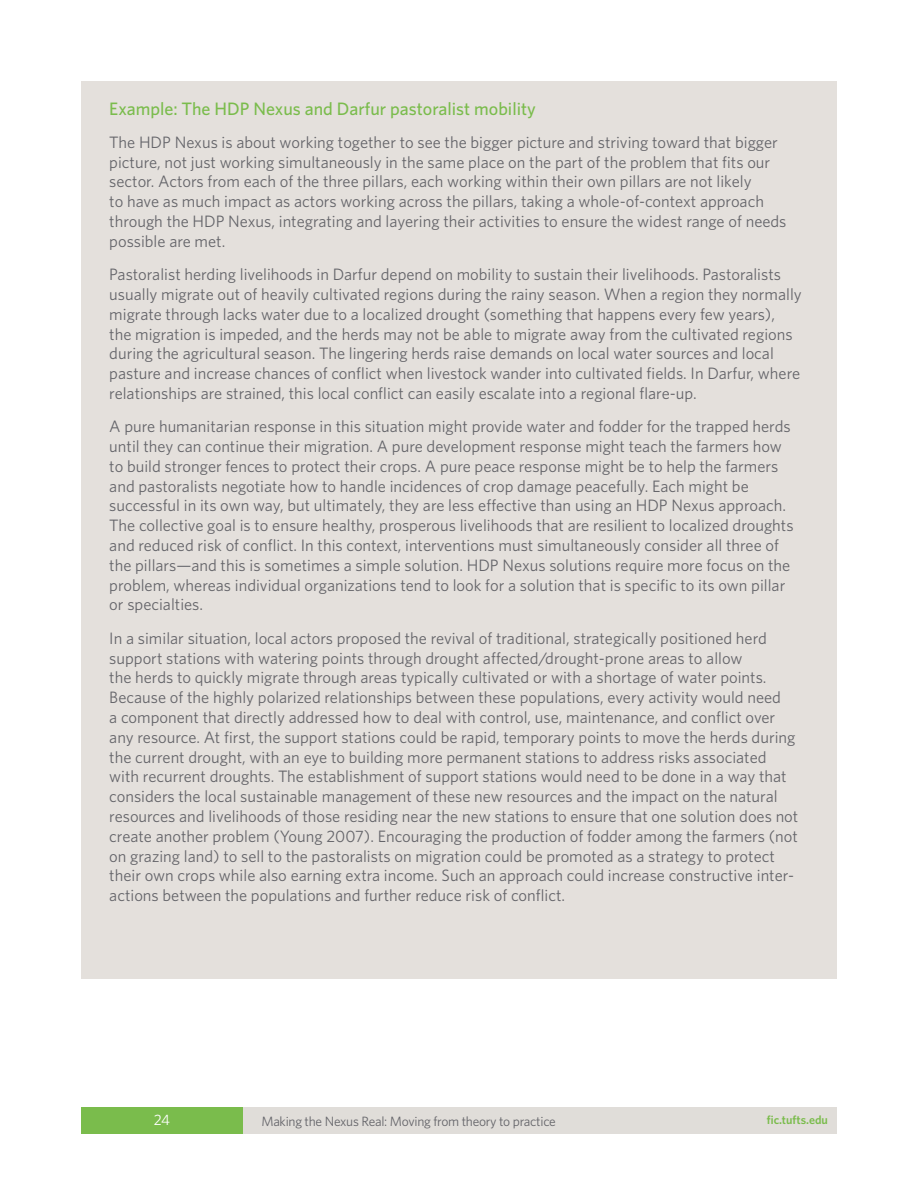
<style>
.page{position:relative;width:918px;height:1188px;background:#fff}
.page>*{position:absolute;margin:0;border:0;box-sizing:border-box;transform-origin:0 0}
.t1{font:500 18px "Whitney";color:#7abc4c}
.t2{font:16.5px/19.8px "Whitney";color:#65656a}
.t3{font:15px "Whitney";color:#fff}
.t4{font:13.5px "Whitney";letter-spacing:-.02em;color:#65656a}
.t5{font:600 12px "Whitney";color:#7abc4c}
</style>
<div class="page">
<div style="left:81px;top:1107px;width:162px;height:27px;background:#7abc4c"></div>
<div style="left:243px;top:1107px;width:594px;height:27px;background:#e0ddd9"></div>
<div style="left:81px;top:81px;width:756px;height:897px;background:#e4e0dc"></div>
<p class="t1" style="left:109px;top:97px;width:428px">Example: The HDP Nexus and Darfur pastoralist mobility</p>
<p class="t2" style="left:109px;top:132px;width:679px">The HDP Nexus is about working together to see the bigger picture and striving toward that bigger picture, not just working simultaneously in the same place on the part of the problem that fits our sector. Actors from each of the three pillars, each working within their own pillars are not likely<br>to have as much impact as actors working across the pillars, taking a whole-of-context approach through the HDP Nexus, integrating and layering their activities to ensure the widest range of needs possible are met.</p>
<p class="t2" style="left:109px;top:264px;width:694px">Pastoralist herding livelihoods in Darfur depend on mobility to sustain their livelihoods. Pastoralists usually migrate out of heavily cultivated regions during the rainy season. When a region they normally migrate through lacks water due to a localized drought (something that happens every few years),<br>the migration is impeded, and the herds may not be able to migrate away from the cultivated regions during the agricultural season. The lingering herds raise demands on local water sources and local pasture and increase chances of conflict when livestock wander into cultivated fields. In Darfur, where relationships are strained, this local conflict can easily escalate into a regional flare-up.</p>
<p class="t2" style="left:109px;top:416px;width:686px">A pure humanitarian response in this situation might provide water and fodder for the trapped herds until they can continue their migration. A pure development response might teach the farmers how to build stronger fences to protect their crops. A pure peace response might be to help the farmers and pastoralists negotiate how to handle incidences of crop damage peacefully. Each might be successful in its own way, but ultimately, they are less effective than using an HDP Nexus approach.<br>The collective goal is to ensure healthy, prosperous livelihoods that are resilient to localized droughts and reduced risk of conflict. In this context, interventions must simultaneously consider all three of the pillars—and this is sometimes a simple solution. HDP Nexus solutions require more focus on the problem, whereas individual organizations tend to look for a solution that is specific to its own pillar or specialties.</p>
<p class="t2" style="left:109px;top:628px;width:691px">In a similar situation, local actors proposed the revival of traditional, strategically positioned herd support stations with watering points through drought affected/drought-prone areas to allow<br>the herds to quickly migrate through areas typically cultivated or with a shortage of water points.<br>Because of the highly polarized relationships between these populations, every activity would need<br>a component that directly addressed how to deal with control, use, maintenance, and conflict over any resource. At first, the support stations could be rapid, temporary points to move the herds during the current drought, with an eye to building more permanent stations to address risks associated with recurrent droughts. The establishment of support stations would need to be done in a way that considers the local sustainable management of these new resources and the impact on the natural resources and livelihoods of those residing near the new stations to ensure that one solution does not create another problem (Young 2007). Encouraging the production of fodder among the farmers (not on grazing land) to sell to the pastoralists on migration could be promoted as a strategy to protect their own crops while also earning extra income. Such an approach could increase constructive inter&shy;actions between the populations and further reduce risk of conflict.</p>
<p class="t3" style="left:154px;top:1110px;width:18px">24</p>
<p class="t4" style="left:261px;top:1112px;width:296px">Making the Nexus Real: Moving from theory to practice</p>
<p class="t5" style="left:767px;top:1112px;width:63px">fic.tufts.edu</p>
</div>
